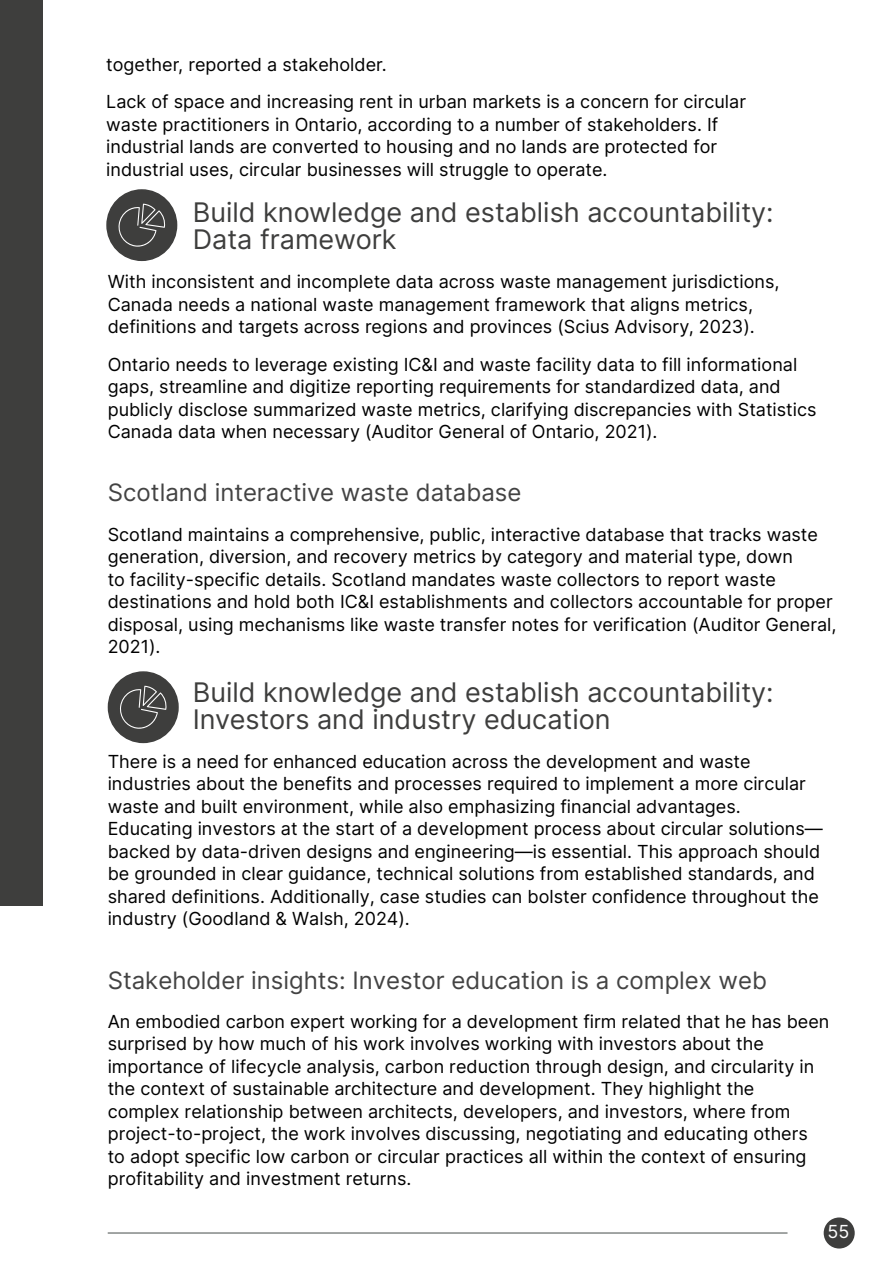
<style>
.page{position:relative;width:893px;height:1263px;background:#fff}
.page>*{position:absolute;margin:0;border:0;box-sizing:border-box;transform-origin:0 0}
.Heading_3{font:27px/27px "Inter";color:#3e3e3d}
.Heading_4{font:24px "Inter";color:#434343}
.t1{font:18px/22.5px "Inter";color:#000}
.t2{font:18px/22.5px "Inter";color:#000}
.t3{font:18px "Inter";color:#fff}
.s1{font-style:inherit}
</style>
<div class="page">
<div style="left:824px;top:1217px;width:31px;height:31px;background:#3e3e3d;border-radius:50%"></div>
<hr style="left:108px;top:1232px;width:679px;height:1px;background:#5a615f">
<div style="left:0;top:0;width:43px;height:906px;background:#3e3e3d"></div>
<div style="left:107px;top:190px;width:70px;height:70px;background:#3e3e3d;border-radius:50%"></div>
<div style="left:106px;top:189px;width:71px;height:72px;border:2px solid #3e3e3d;border-radius:50%"></div>
<svg style="left:118px;top:204px;width:48px;height:43px"></svg>
<div style="left:108px;top:672px;width:70px;height:70px;background:#3e3e3d;border-radius:50%"></div>
<div style="left:108px;top:671px;width:71px;height:72px;border:2px solid #3e3e3d;border-radius:50%"></div>
<svg style="left:120px;top:686px;width:47px;height:43px"></svg>
<p class="t1" style="left:106px;top:46px;width:641px;line-height:36.6px">together, reported a stakeholder.<br>Lack of space and increasing rent <span class="s1">in urban markets</span> is a concern for circular</p>
<p class="t1" style="left:106px;top:112px;width:613px;text-align:justify">waste practitioners in Ontario, according to a number of stakeholders. If industrial lands are converted to housing and no lands are protected for industrial uses, circular businesses will struggle to operate.</p>
<h3 class="Heading_3" style="left:193px;top:198px;width:582px">Build knowledge and establish accountability:<br>Data framework</h3>
<p class="t1" style="left:108px;top:270px;width:673px">With inconsistent and incomplete data across waste management jurisdictions,<br>Canada needs a national waste management framework that aligns metrics, definitions and targets across regions and provinces (Scius Advisory, 2023).</p>
<p class="t1" style="left:108px;top:353px;width:710px">Ontario needs to leverage existing IC&amp;I and waste facility data to fill informational gaps, streamline and digitize reporting requirements for standardized data, and publicly disclose summarized waste metrics, clarifying discrepancies with Statistics Canada data when necessary (Auditor General of Ontario, 2021).</p>
<h4 class="Heading_4" style="left:108px;top:475px;width:415px">Scotland interactive waste database</h4>
<p class="t1" style="left:108px;top:523px;width:730px">Scotland maintains a comprehensive, public, interactive database that tracks waste generation, diversion, and recovery metrics by category and material type, down<br>to facility-specific details. Scotland mandates waste collectors to report waste destinations and hold both IC&amp;I establishments and collectors accountable for proper disposal, using mechanisms like waste transfer notes for verification (Auditor General, 2021).</p>
<h3 class="Heading_3" style="left:193px;top:678px;width:582px">Build knowledge and establish accountability:<br>Investors and industry education</h3>
<p class="t2" style="left:108px;top:750px;width:716px">There is a need for enhanced education across the development and waste industries about the benefits and processes required to implement a more circular waste and built environment, while also emphasizing financial advantages.<br>Educating investors at the start of a development process about circular solutions— backed by data-driven designs and engineering—is essential. This approach should be grounded in clear guidance, technical solutions from established standards, and shared definitions. Additionally, case studies can bolster confidence throughout the industry <span class="s1">(Goodland &amp; Walsh, 2024).</span></p>
<p class="Heading_4" style="left:108px;top:963px;width:661px">Stakeholder insights: Investor education is a complex web</p>
<p class="t1" style="left:108px;top:1010px;width:723px">An embodied carbon expert working for a development firm related that he has been surprised by how much of his work involves working with investors about the importance of lifecycle analysis, carbon reduction through design, and circularity in the context of sustainable architecture and development. They highlight the complex relationship between architects, developers, and investors, where from projec<span class="s1">t-to-</span>project, the work involves discussing, negotiating and educating others to adopt specific low carbon or circular practices all within the context of ensuring profitability and investment returns.</p>
<p class="t3" style="left:828px;top:1219px;width:23px">55</p>
</div>
